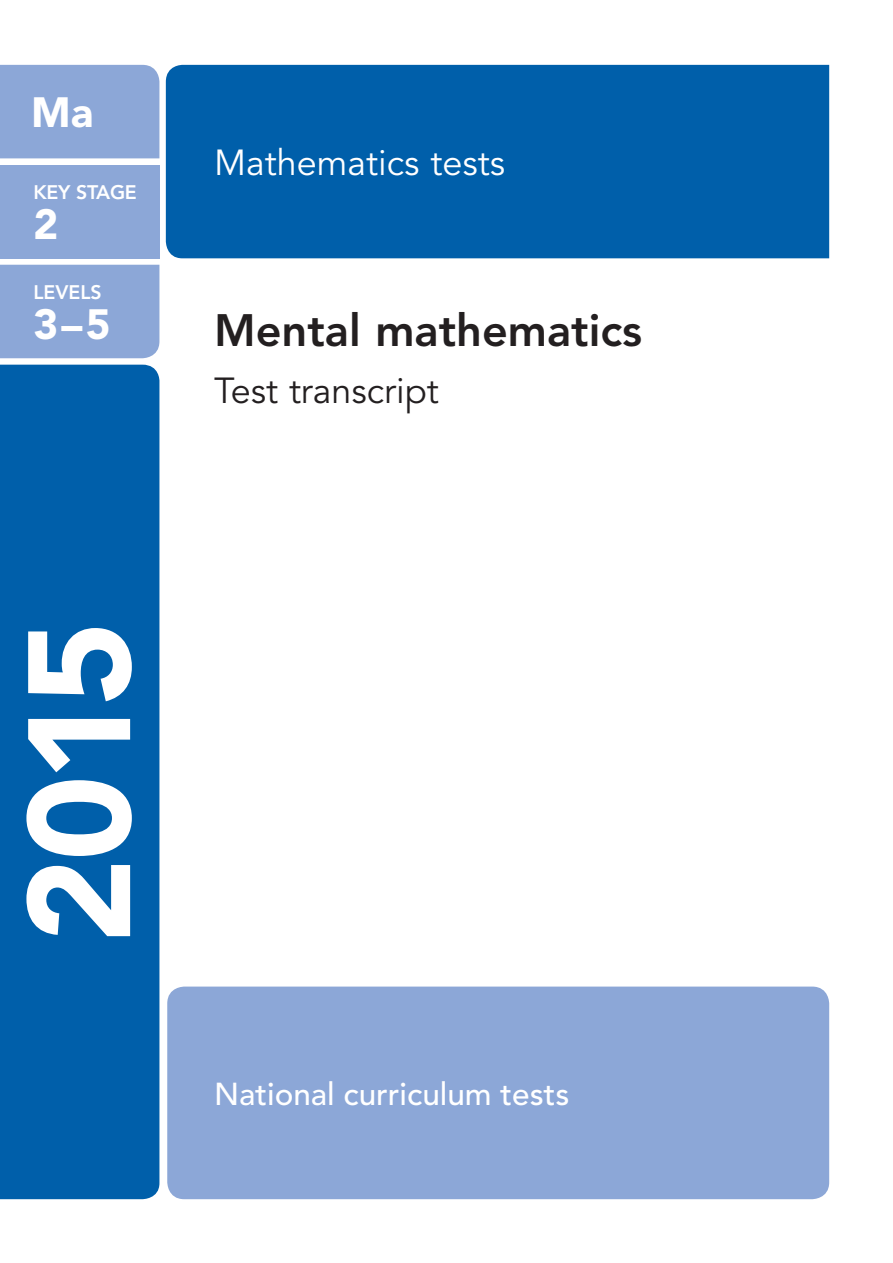
<style>
.page{position:relative;width:893px;height:1263px;background:#fff}
.page>*{position:absolute;margin:0;border:0;box-sizing:border-box;transform-origin:0 0}
.t1{font:900 144px "Avenir LT Std";color:#fff}
.t2{font:800 45px "Avenir LT Std";color:#231f20}
.t3{font:900 42px "Avenir LT Std";color:#fff}
.t4{font:36px "Avenir LT Std";color:#fff}
.t5{font:36px "Avenir LT Std";color:#231f20}
.t6{font:500 31.5px "Avenir LT Std";color:#fff}
.t7{font:800 19.5px "Avenir LT Std";letter-spacing:-.015em;color:#fff}
</style>
<div class="page">
<div style="left:167px;top:986px;width:662px;height:213px;background:#8ca7d7;border-radius:17px"></div>
<div style="left:0;top:265px;width:159px;height:93px;background:#8ca7d7"></div>
<div style="left:166px;top:65px;width:663px;height:193px;background:#005faa"></div>
<div style="left:0;top:365px;width:159px;height:834px;background:#005faa"></div>
<div style="left:0;top:65px;width:159px;height:93px;background:#8ca7d7"></div>
<div style="left:0;top:165px;width:159px;height:93px;background:#8ca7d7"></div>
<h3 class="t3" style="left:31px;top:86px;width:64px">Ma</h3>
<p class="t7" style="left:34px;top:180px;width:105px">KEY STAGE</p>
<h3 class="t3" style="left:34px;top:199px;width:26px">2</h3>
<p class="t7" style="left:34px;top:280px;width:70px">LEVELS</p>
<h3 class="t3" style="left:34px;top:299px;width:79px">3–5</h3>
<p class="t4" style="left:214px;top:142px;width:292px">Mathematics tests</p>
<h2 class="t2" style="left:214px;top:303px;width:430px">Mental mathematics</h2>
<p class="t5" style="left:214px;top:370px;width:226px">Test transcript</p>
<h1 class="t1" style="left:-7px;top:943px;width:324px;rotate:-90deg">2015</h1>
<p class="t6" style="left:214px;top:1076px;width:357px">National curriculum tests</p>
</div>
